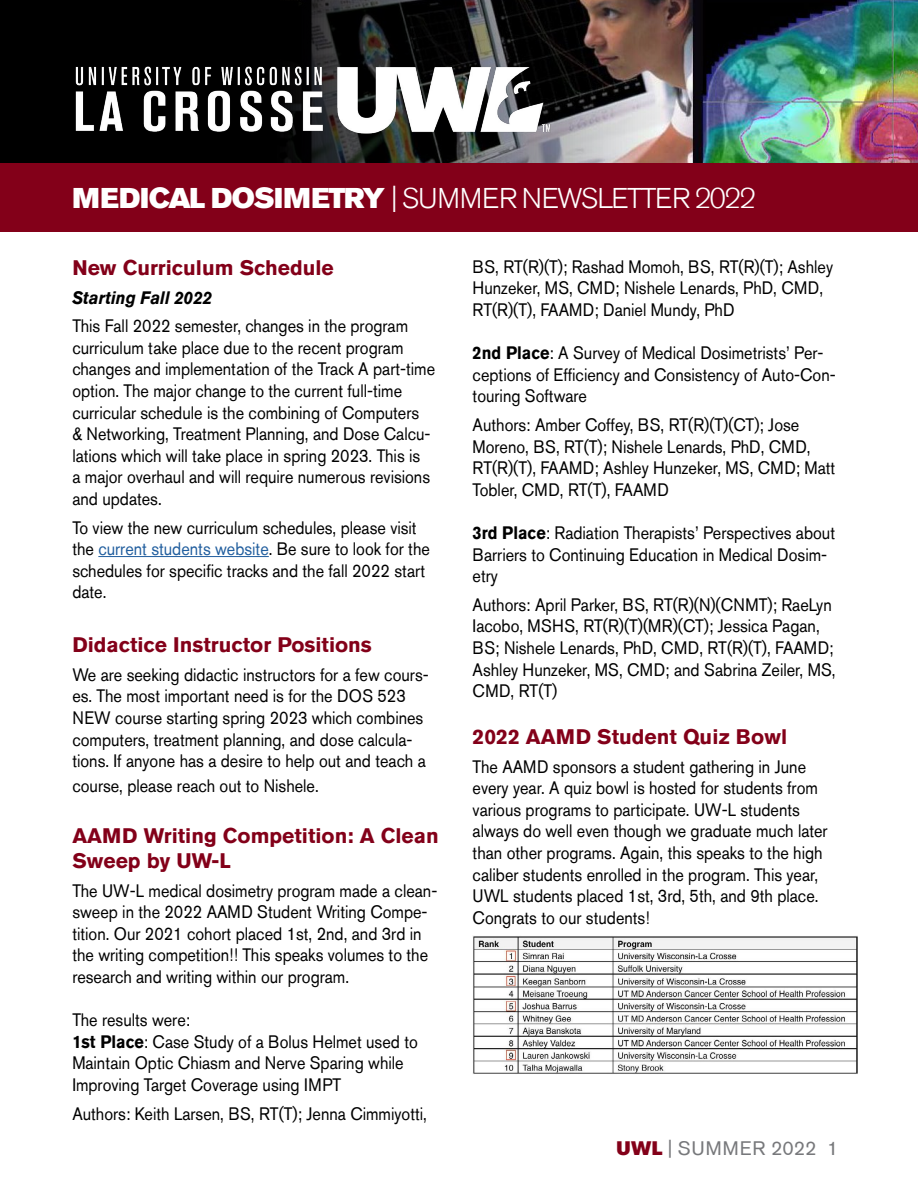
<style>
.page{position:relative;width:918px;height:1188px;background:#fff}
.page>*{position:absolute;margin:0;border:0;box-sizing:border-box;transform-origin:0 0}
.t1{font:300 28.5px "Akzidenz Grotesk Std";letter-spacing:-.05em;color:#fff}
.t2{font:700 21px/25.2px "Akzidenz Grotesk Std";color:#830019}
.t3{font:19.5px "Akzidenz Grotesk Std";letter-spacing:.045em;color:#77787b}
.t4{font:18px/21.6px "Akzidenz Grotesk Std";color:#000;scale:.9 1}
.t5{font:italic 700 18px "Akzidenz Grotesk Std";color:#000;scale:.9 1}
.s1{font-family:"Akzidenz Grotesk Std Super";font-weight:400}
.s2{color:#215e9e}
.s3{font-weight:700}
.s4{font-family:"Akzidenz Grotesk Std Super";color:#830019}
</style>
<div class="page">
<img style="left:662px;top:0;width:256px;height:163px">
<svg style="left:0;top:0;width:662px;height:163px;background:#443c3a"></svg>
<img style="left:75px;top:0;width:476px;height:163px">
<hr style="left:98px;top:556px;width:171px;height:1px;background:#215e9e">
<div style="left:0;top:163px;width:918px;height:69px;background:#830019"></div>
<img style="left:473px;top:936px;width:384px;height:138px">
<h1 class="t1" style="left:72px;top:182px;width:685px"><span class="s1">MEDICAL DOSIMETRY</span> | SUMMER NEWSLETTER 2022</h1>
<p class="t2" style="left:72px;top:255px;width:263px">New Curriculum Schedule</p>
<p class="t5" style="left:72px;top:287px;width:157px">Starting Fall 2022</p>
<p class="t4" style="left:72px;top:315px;width:405px">This Fall 2022 semester, changes in the program curriculum take place due to the recent program changes and implementation of the Track A part-time option. The major change to the current full-time curricular schedule is the combining of Computers<br>&amp; Networking, Treatment Planning, and Dose Calcu&shy;lations which will take place in spring 2023. This is<br>a major overhaul and will require numerous revisions and updates.</p>
<p class="t4" style="left:72px;top:516px;width:399px">To view the new curriculum schedules, please visit the <span class="s2">current students website</span>. Be sure to look for the schedules for specific tracks and the fall 2022 start date.</p>
<p class="t2" style="left:72px;top:632px;width:301px">Didactice Instructor Positions</p>
<p class="t4" style="left:72px;top:664px;width:397px">We are seeking didactic instructors for a few cours&shy;es. The most important need is for the DOS 523<br>NEW course starting spring 2023 which combines computers, treatment planning, and dose calcula&shy;tions. If anyone has a desire to help out and teach a</p>
<p class="t4" style="left:72px;top:775px;width:275px">course, please reach out to Nishele.</p>
<p class="t2" style="left:72px;top:823px;width:368px">AAMD Writing Competition: A Clean<br>Sweep by UW-L</p>
<p class="t4" style="left:72px;top:879px;width:407px">The UW-L medical dosimetry program made a clean&shy;sweep in the 2022 AAMD Student Writing Compe&shy;tition. Our 2021 cohort placed 1st, 2nd, and 3rd in the writing competition!! This speaks volumes to the research and writing within our program.</p>
<p class="t4" style="left:72px;top:1009px;width:385px">The results were:<br><span class="s3">1st Place</span>: Case Study of a Bolus Helmet used to Maintain Optic Chiasm and Nerve Sparing while Improving Target Coverage using IMPT</p>
<p class="t4" style="left:72px;top:1103px;width:395px">Authors: Keith Larsen, BS, RT(T); Jenna Cimmiyotti,</p>
<p class="t4" style="left:473px;top:256px;width:402px">BS, RT(R)(T); Rashad Momoh, BS, RT(R)(T); Ashley<br>Hunzeker, MS, CMD; Nishele Lenards, PhD, CMD,<br>RT(R)(T), FAAMD; Daniel Mundy, PhD</p>
<p class="t4" style="left:473px;top:342px;width:405px"><span class="s3">2nd Place</span>: A Survey of Medical Dosimetrists’ Per&shy;ceptions of Efficiency and Consistency of Auto-Con&shy;touring Software</p>
<p class="t4" style="left:473px;top:414px;width:405px">Authors: Amber Coffey, BS, RT(R)(T)(CT); Jose Moreno, BS, RT(T); Nishele Lenards, PhD, CMD, RT(R)(T), FAAMD; Ashley Hunzeker, MS, CMD; Matt Tobler, CMD, RT(T), FAAMD</p>
<p class="t4" style="left:473px;top:522px;width:404px"><span class="s3">3rd Place</span>: Radiation Therapists’ Perspectives about<br>Barriers to Continuing Education in Medical Dosim&shy;etry</p>
<p class="t4" style="left:473px;top:594px;width:405px">Authors: April Parker, BS, RT(R)(N)(CNMT); RaeLyn Iacobo, MSHS, RT(R)(T)(MR)(CT); Jessica Pagan, BS; Nishele Lenards, PhD, CMD, RT(R)(T), FAAMD; Ashley Hunzeker, MS, CMD; and Sabrina Zeiler, MS, CMD, RT(T)</p>
<p class="t2" style="left:473px;top:724px;width:316px">2022 AAMD Student Quiz Bowl</p>
<p class="t4" style="left:473px;top:755px;width:396px">The AAMD sponsors a student gathering in June every year. A quiz bowl is hosted for students from various programs to participate. UW-L students always do well even though we graduate much later than other programs. Again, this speaks to the high caliber students enrolled in the program. This year, UWL students placed 1st, 3rd, 5th, and 9th place.<br>Congrats to our students!</p>
<p class="t3" style="left:617px;top:1137px;width:223px"><span class="s4">UWL</span> | SUMMER 2022 1</p>
</div>
